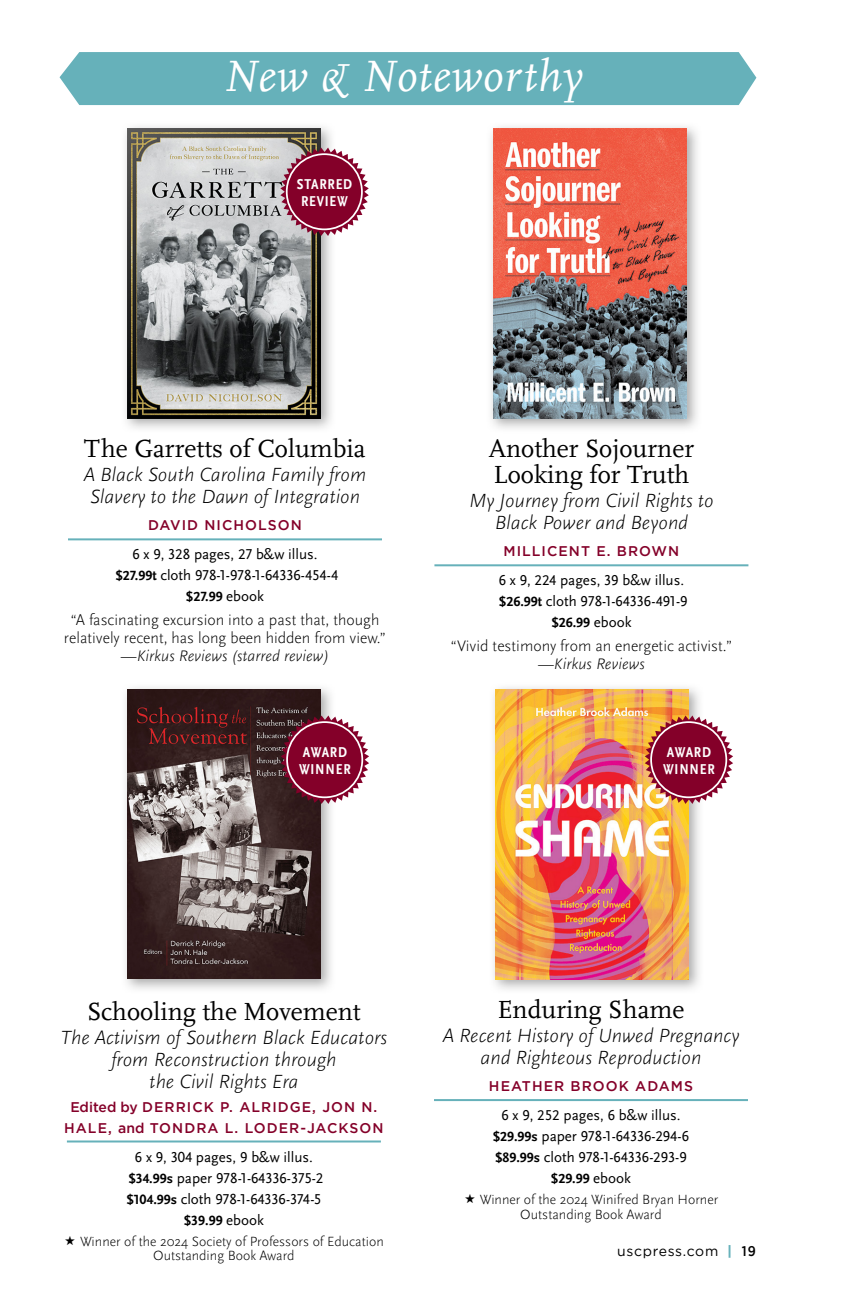
<style>
.page{position:relative;width:864px;height:1296px;background:#fff}
.page>*{position:absolute;margin:0;border:0;box-sizing:border-box;transform-origin:0 0}
.t1{font:italic 46px "Scala Pro";letter-spacing:.025em;color:#fff}
.t2{font:26px/26px "Scala Pro";color:#000}
.t3{font:italic 300 20px/22px "Scala Sans Pro";color:#000;text-align:center}
.t4{font:300 16px/18px "Scala Sans Pro";color:#000;text-align:center}
.t5{font:15px/21px "Scala Sans Pro";color:#000;text-align:center}
.t6{font:700 condensed 15px/17px "Scala Sans Pro";letter-spacing:.05em;color:#fff}
.t7{font:300 14px/21px "Scala Sans Pro";color:#000}
.t8{font:500 14px/21px "Gotham";letter-spacing:.075em;color:#840029;text-align:center}
.t9{font:700 14px "Scala Sans Pro";color:#000}
.t10{font:14px "Gotham";letter-spacing:.05em;color:#000}
.s1{font-weight:700;font-size:14px}
.s2{font-weight:400;font-size:15px}
.s3{font-style:italic}
.s4{font-weight:700}
.s5{font-family:"Gotham Narrow";font-weight:900;color:#66b1ba}
.s6{font-family:"Gotham Narrow";font-weight:500}
</style>
<div class="page">
<div style="left:60px;top:52px;width:696px;height:53px;background:#66b1ba"></div>
<hr style="left:67px;top:1141px;width:314px;height:2px;background:#66b1ba">
<hr style="left:68px;top:538px;width:314px;height:2px;background:#66b1ba">
<hr style="left:434px;top:564px;width:314px;height:2px;background:#66b1ba">
<img style="left:125px;top:126px;width:207px;height:303px">
<img style="left:127px;top:128px;width:194px;height:290px">
<svg style="left:280px;top:148px;width:89px;height:88px"></svg>
<div style="left:286px;top:153px;width:77px;height:77px;border:2px solid #fff;border-radius:50%"></div>
<img style="left:125px;top:687px;width:206px;height:302px">
<img style="left:128px;top:689px;width:193px;height:290px">
<img style="left:491px;top:126px;width:207px;height:303px">
<img style="left:493px;top:129px;width:194px;height:289px">
<hr style="left:434px;top:1099px;width:314px;height:2px;background:#66b1ba">
<img style="left:493px;top:687px;width:207px;height:303px">
<img style="left:496px;top:689px;width:193px;height:290px">
<svg style="left:281px;top:716px;width:88px;height:88px;background:#8f334f"></svg>
<div style="left:286px;top:721px;width:77px;height:77px;border:2px solid #fff;border-radius:50%"></div>
<svg style="left:645px;top:716px;width:88px;height:88px"></svg>
<div style="left:650px;top:721px;width:77px;height:77px;border:2px solid #fff;border-radius:50%"></div>
<h1 class="t1" style="left:223px;top:50px;width:361px">New &amp; Noteworthy</h1>
<p class="t6" style="left:297px;top:176px;width:57px">STARRED<br>REVIEW</p>
<h2 class="t2" style="left:84px;top:436px;width:283px">The Garretts of Columbia</h2>
<h3 class="t3" style="left:83px;top:464px;width:285px">A Black South Carolina Family from<br>Slavery to the Dawn of Integration</h3>
<p class="t8" style="left:148px;top:515px;width:155px">DAVID NICHOLSON</p>
<p class="t5" style="left:116px;top:544px;width:224px">6 x 9, 328 pages, 27 b&amp;w illus. <span class="s1">$27.99t</span> cloth 978-1-978-1-64336-454-4</p>
<p class="t9" style="left:186px;top:589px;width:80px">$27.99 <span class="s2">ebook</span></p>
<p class="t4" style="left:64px;top:611px;width:324px">“A fascinating excursion into a past that, though relatively recent, has long been hidden from view.” —<span class="s3">Kirkus Reviews (starred review)</span></p>
<h2 class="t2" style="left:489px;top:436px;width:207px">Another Sojourner<br>Looking for Truth</h2>
<h3 class="t3" style="left:469px;top:490px;width:246px">My Journey from Civil Rights to<br>Black Power and Beyond</h3>
<p class="t8" style="left:504px;top:541px;width:177px">MILLICENT E. BROWN</p>
<p class="t5" style="left:499px;top:570px;width:190px;text-align:left">6 x 9, 224 pages, 39 b&amp;w illus. <span class="s1">$26.99t</span> cloth 978-1-64336-491-9</p>
<p class="t9" style="left:551px;top:615px;width:82px">$26.99 <span class="s2">ebook</span></p>
<p class="t4" style="left:451px;top:637px;width:283px">“Vivid testimony from an energetic activist.” —<span class="s3">Kirkus Reviews</span></p>
<p class="t6" style="left:299px;top:743px;width:53px">AWARD<br>WINNER</p>
<p class="t6" style="left:663px;top:743px;width:53px">AWARD<br>WINNER</p>
<h2 class="t2" style="left:87px;top:998px;width:275px">Schooling the Movement</h2>
<h3 class="t3" style="left:61px;top:1026px;width:328px">The Activism of Southern Black Educators from Reconstruction through<br>the Civil Rights Era</h3>
<p class="t8" style="left:64px;top:1096px;width:321px">Edited by DERRICK P. ALRIDGE, JON N.<br>HALE, and TONDRA L. LODER-JACKSON</p>
<p class="t5" style="left:126px;top:1146px;width:198px">6 x 9, 304 pages, 9 b&amp;w illus. <span class="s1">$34.99s</span> paper 978-1-64336-375-2 <span class="s1">$104.99s</span> cloth 978-1-64336-374-5</p>
<p class="t7" style="left:80px;top:1209px;width:305px;text-indent:104px"><span class="s4">$39.99</span> <span class="s2">ebook<br></span>Winner of the 2024 Society of Professors of Education</p>
<p class="t7" style="left:153px;top:1245px;width:143px">Outstanding Book Award</p>
<h2 class="t2" style="left:498px;top:997px;width:188px">Enduring Shame</h2>
<h3 class="t3" style="left:442px;top:1025px;width:299px">A Recent History of Unwed Pregnancy and Righteous Reproduction</h3>
<p class="t8" style="left:489px;top:1075px;width:206px">HEATHER BROOK ADAMS</p>
<p class="t5" style="left:493px;top:1105px;width:198px">6 x 9, 252 pages, 6 b&amp;w illus. <span class="s1">$29.99s</span> paper 978-1-64336-294-6 <span class="s1">$89.99s</span> cloth 978-1-64336-293-9</p>
<p class="t7" style="left:480px;top:1168px;width:240px;text-indent:71px"><span class="s4">$29.99</span> <span class="s2">ebook<br></span>Winner of the 2024 Winifred Bryan Horner</p>
<p class="t7" style="left:520px;top:1204px;width:143px">Outstanding Book Award</p>
<p class="t10" style="left:617px;top:1242px;width:140px">uscpress.com <span class="s5">|</span> <span class="s6">19</span></p>
</div>
